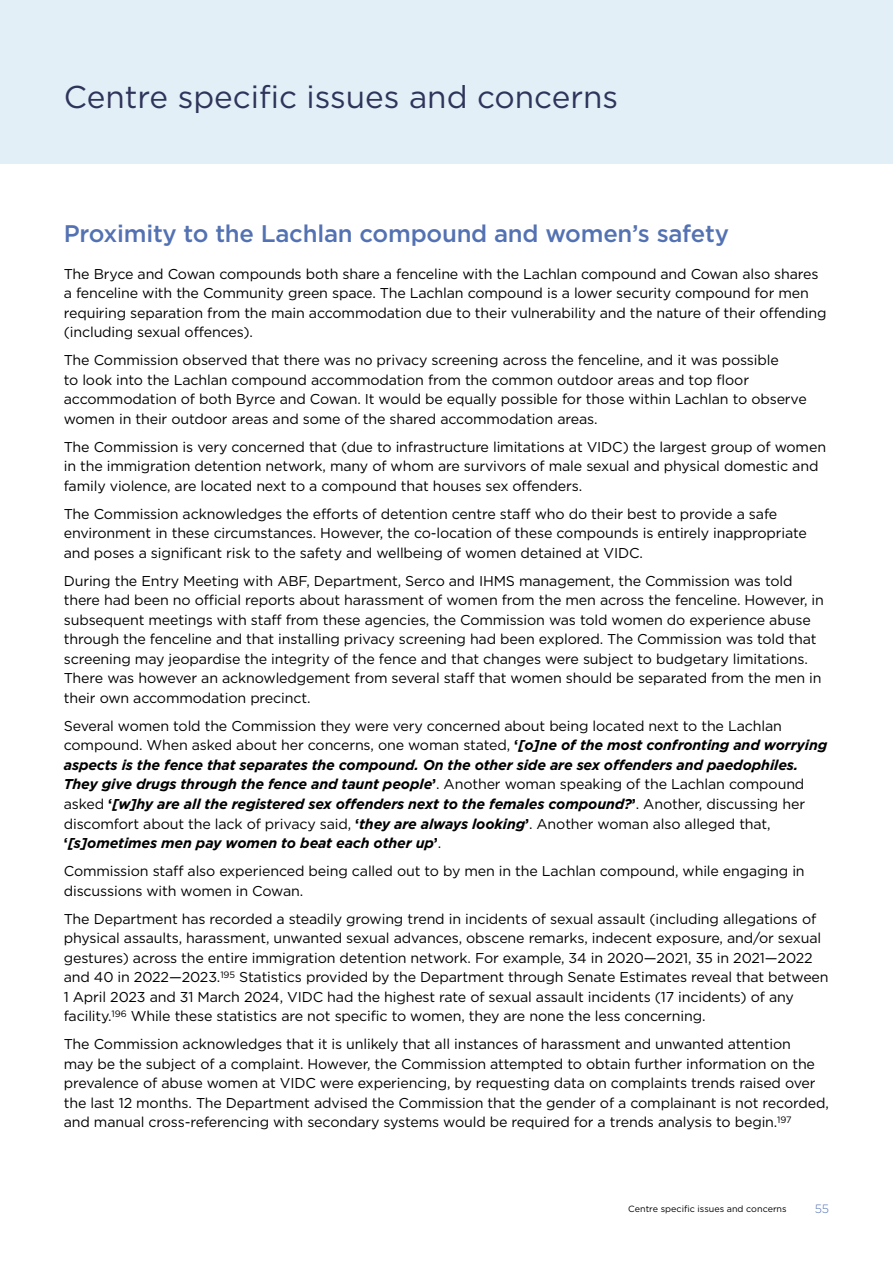
<style>
.page{position:relative;width:893px;height:1263px;background:#fff}
.page>*{position:absolute;margin:0;border:0;box-sizing:border-box;transform-origin:0 0}
.Heading_1{font:31.5px "Gotham";color:#2f345a}
.Heading_2{font:500 24px "Gotham";letter-spacing:-.01em;color:#5372b3}
.C_Body_Text{font:14.25px/19.5px "Gotham";letter-spacing:-.01em;color:#000}
.C_Body_Text-2{font:italic 700 14.25px/19.5px "Gotham";letter-spacing:-.01em;color:#000}
.t1{font:300 12px "Gotham";color:#5372b3}
.t2{font:9px "Gotham";color:#000}
.s1{font-weight:400;font-style:normal}
.s2{font-style:normal}
</style>
<div class="page">
<div style="left:0;top:0;width:893px;height:164px;background:#e2eff7"></div>
<p class="Heading_1" style="left:64px;top:79px;width:556px">Centre specific issues and concerns</p>
<h4 class="Heading_2" style="left:64px;top:220px;width:667px">Proximity to the Lachlan compound and women’s safety</h4>
<p class="C_Body_Text" style="left:64px;top:264px;width:764px">The Bryce and Cowan compounds both share a fenceline with the Lachlan compound and Cowan also shares a fenceline with the Community green space. The Lachlan compound is a lower security compound for men requiring separation from the main accommodation due to their vulnerability and the nature of their offending (including sexual offences).</p>
<p class="C_Body_Text" style="left:64px;top:350px;width:744px">The Commission observed that there was no privacy screening across the fenceline, and it was possible<br>to look into the Lachlan compound accommodation from the common outdoor areas and top floor accommodation of both Byrce and Cowan. It would be equally possible for those within Lachlan to observe women in their outdoor areas and some of the shared accommodation areas.</p>
<p class="C_Body_Text" style="left:64px;top:437px;width:764px">The Commission is very concerned that (due to infrastructure limitations at VIDC) the largest group of women in the immigration detention network, many of whom are survivors of male sexual and physical domestic and family violence, are located next to a compound that houses sex offenders.</p>
<p class="C_Body_Text" style="left:64px;top:504px;width:745px">The Commission acknowledges the efforts of detention centre staff who do their best to provide a safe environment in these circumstances. However, the co-location of these compounds is entirely inappropriate and poses a significant risk to the safety and wellbeing of women detained at VIDC.</p>
<p class="C_Body_Text" style="left:64px;top:571px;width:762px">During the Entry Meeting with ABF, Department, Serco and IHMS management, the Commission was told there had been no official reports about harassment of women from the men across the fenceline. However, in subsequent meetings with staff from these agencies, the Commission was told women do experience abuse through the fenceline and that installing privacy screening had been explored. The Commission was told that screening may jeopardise the integrity of the fence and that changes were subject to budgetary limitations.<br>There was however an acknowledgement from several staff that women should be separated from the men in their own accommodation precinct.</p>
<p class="C_Body_Text-2" style="left:64px;top:716px;width:765px"><span class="s1">Several women told the Commission they were very concerned about being located next to the Lachlan compound. When asked about her concerns, one woman stated,</span> <span class="s2">‘</span>[o]ne of the most confronting and worrying aspects is the fence that separates the compound. On the other side are sex offenders and paedophiles.<br>They give drugs through the fence and taunt people<span class="s2">’</span><span class="s1">. Another woman speaking of the Lachlan compound asked</span> <span class="s2">‘</span>[w]hy are all the registered sex offenders next to the females compound?<span class="s2">’</span><span class="s1">. Another, discussing her discomfort about the lack of privacy said,</span> <span class="s2">‘</span>they are always looking<span class="s2">’</span><span class="s1">. Another woman also alleged that, </span><span class="s2">‘</span>[s]ometimes men pay women to beat each other up<span class="s2">’</span><span class="s1">.</span></p>
<p class="C_Body_Text" style="left:64px;top:861px;width:742px">Commission staff also experienced being called out to by men in the Lachlan compound, while engaging in discussions with women in Cowan.</p>
<p class="C_Body_Text" style="left:64px;top:908px;width:766px">The Department has recorded a steadily growing trend in incidents of sexual assault (including allegations of physical assaults, harassment, unwanted sexual advances, obscene remarks, indecent exposure, and/or sexual gestures) across the entire immigration detention network. For example, 34 in 2020—2021, 35 in 2021—2022 and 40 in 2022—2023.<sup>195</sup> Statistics provided by the Department through Senate Estimates reveal that between 1 April 2023 and 31 March 2024, VIDC had the highest rate of sexual assault incidents (17 incidents) of any facility.<sup>196</sup> While these statistics are not specific to women, they are none the less concerning.</p>
<p class="C_Body_Text" style="left:64px;top:1034px;width:766px">The Commission acknowledges that it is unlikely that all instances of harassment and unwanted attention<br>may be the subject of a complaint. However, the Commission attempted to obtain further information on the prevalence of abuse women at VIDC were experiencing, by requesting data on complaints trends raised over the last 12 months. The Department advised the Commission that the gender of a complainant is not recorded, and manual cross-referencing with secondary systems would be required for a trends analysis to begin.<sup>197</sup></p>
<p class="t2" style="left:628px;top:1204px;width:160px">Centre specific issues and concerns</p>
<p class="t1" style="left:815px;top:1202px;width:16px">55</p>
</div>
